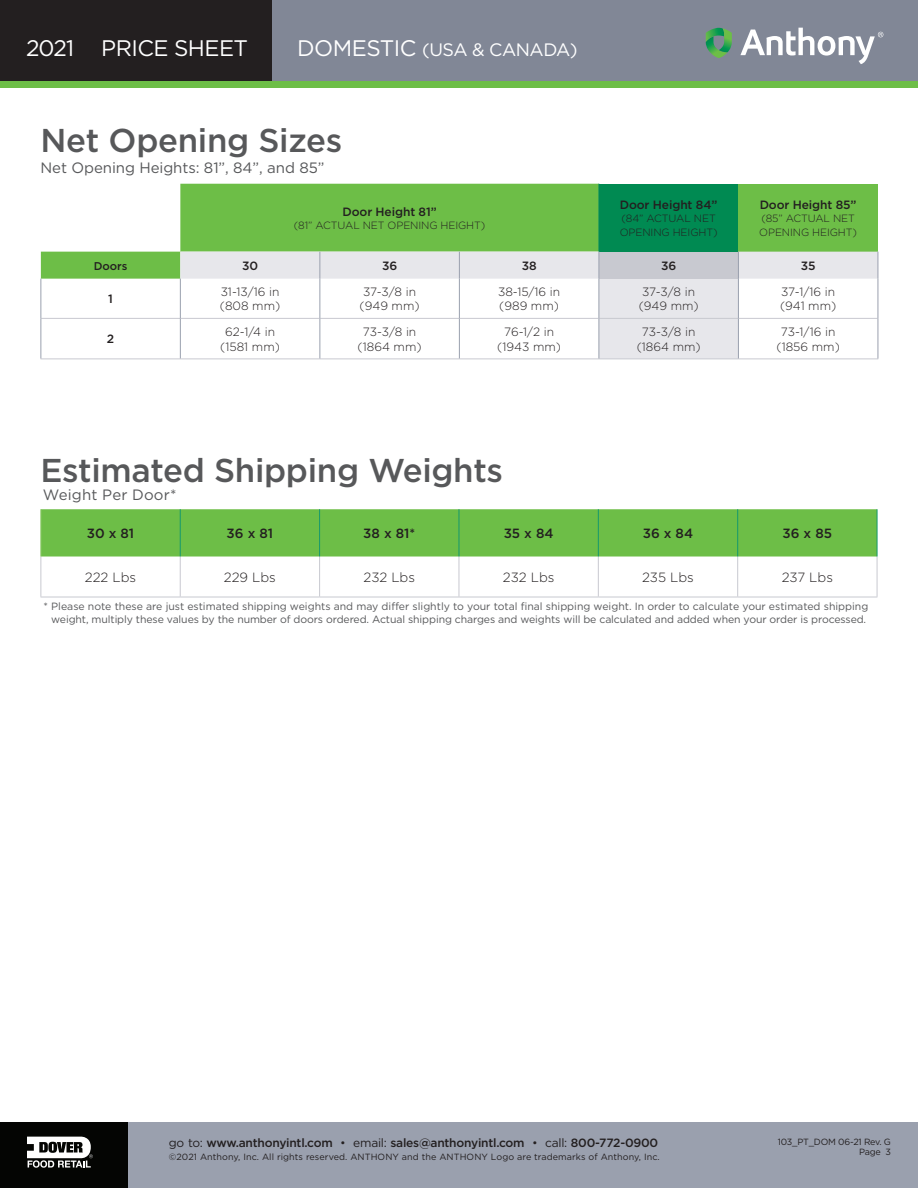
<style>
.page{position:relative;width:918px;height:1188px;background:#fff}
.page>*{position:absolute;margin:0;border:0;box-sizing:border-box;transform-origin:0 0}
.Section_Name{font:500 33px "Gotham";letter-spacing:-.01em;color:#57585a}
.t1{font:22.5px "Gotham";letter-spacing:-.025em;color:#fff}
.t2{font:18px "Gotham";letter-spacing:-.025em;color:#fff}
.Section_Name-2{font:15px "Gotham";letter-spacing:-.005em;color:#57585a}
.Table__F_B_Header{font:15px "Gotham";letter-spacing:.01em;color:#57585a}
.t3{font:300 13.35px "Gotham";color:#231f20}
.t4{font:500 13.35px "Gotham";color:#231f20}
.t5{font:300 12px/14.4px "Gotham";color:#231f20}
.t6{font:500 12px "Gotham";letter-spacing:-.02em;color:#231f20}
.t7{font:500 11.25px "Gotham";letter-spacing:-.01em;color:#231f20}
.t8{font:10.5px/13.5px "Gotham";letter-spacing:-.01em;color:#57585a;text-align:center}
.t9{font:300 10.5px/13.5px "Gotham";letter-spacing:-.01em;color:#231f20}
.t10{font:9px "Gotham";letter-spacing:.01em;color:#231f20}
.t11{font:9px "Gotham";letter-spacing:-.025em;color:#231f20}
.s1{font-size:22.5px}
.s2{font-weight:400}
.s3{font-weight:300}
</style>
<div class="page">
<div style="left:128px;top:1122px;width:790px;height:66px;background:#9aa0ae"></div>
<div style="left:272px;top:0;width:646px;height:81px;background:#818796"></div>
<div style="left:0;top:81px;width:918px;height:7px;background:#6dbe47"></div>
<svg style="left:706px;top:28px;width:26px;height:30px"></svg>
<svg style="left:740px;top:28px;width:143px;height:36px"></svg>
<div style="left:0;top:1122px;width:128px;height:66px;background:#040503"></div>
<svg style="left:27px;top:1137px;width:66px;height:31px"></svg>
<div style="left:0;top:0;width:272px;height:81px;background:#231f20"></div>
<div style="left:41px;top:509px;width:836px;height:48px;background:#6dbe47"></div>
<hr style="left:180px;top:557px;width:1px;height:40px;background:#c8c9d0">
<hr style="left:319px;top:557px;width:1px;height:40px;background:#c8c9d0">
<hr style="left:459px;top:557px;width:1px;height:40px;background:#c8c9d0">
<hr style="left:598px;top:557px;width:1px;height:40px;background:#c8c9d0">
<hr style="left:737px;top:557px;width:1px;height:40px;background:#c8c9d0">
<hr style="left:877px;top:557px;width:1px;height:40px;background:#c8c9d0">
<hr style="left:180px;top:509px;width:1px;height:48px;background:#15996d">
<hr style="left:319px;top:509px;width:1px;height:48px;background:#15996d">
<hr style="left:459px;top:509px;width:1px;height:48px;background:#15996d">
<hr style="left:598px;top:509px;width:1px;height:48px;background:#15996d">
<hr style="left:737px;top:509px;width:1px;height:48px;background:#15996d">
<hr style="left:877px;top:509px;width:1px;height:48px;background:#15996d">
<hr style="left:40px;top:557px;width:1px;height:40px;background:#c8c9d0">
<hr style="left:40px;top:597px;width:140px;height:1px;background:#c8c9d0">
<hr style="left:180px;top:597px;width:140px;height:1px;background:#c8c9d0">
<hr style="left:320px;top:597px;width:139px;height:1px;background:#c8c9d0">
<hr style="left:459px;top:597px;width:139px;height:1px;background:#c8c9d0">
<hr style="left:598px;top:597px;width:140px;height:1px;background:#c8c9d0">
<hr style="left:738px;top:597px;width:139px;height:1px;background:#c8c9d0">
<hr style="left:40px;top:509px;width:1px;height:48px;background:#8bc968">
<svg style="left:41px;top:184px;width:558px;height:95px;fill:#6dbe47"></svg>
<div style="left:599px;top:184px;width:139px;height:68px;background:#008a52"></div>
<div style="left:738px;top:184px;width:140px;height:68px;background:#6dbe47"></div>
<svg style="left:180px;top:252px;width:698px;height:107px"></svg>
<div style="left:599px;top:252px;width:139px;height:27px;background:#c8c9d0"></div>
<hr style="left:320px;top:318px;width:139px;height:1px;background:#c8c9d0">
<hr style="left:460px;top:318px;width:139px;height:1px;background:#c8c9d0">
<hr style="left:739px;top:318px;width:139px;height:1px;background:#c8c9d0">
<hr style="left:320px;top:359px;width:139px;height:1px;background:#c8c9d0">
<hr style="left:459px;top:359px;width:140px;height:1px;background:#c8c9d0">
<hr style="left:738px;top:359px;width:140px;height:1px;background:#c8c9d0">
<hr style="left:41px;top:318px;width:139px;height:1px;background:#c8c9d0">
<hr style="left:181px;top:318px;width:139px;height:1px;background:#c8c9d0">
<hr style="left:599px;top:318px;width:139px;height:1px;background:#c8c9d0">
<hr style="left:40px;top:359px;width:140px;height:1px;background:#c8c9d0">
<hr style="left:180px;top:359px;width:140px;height:1px;background:#c8c9d0">
<hr style="left:599px;top:359px;width:139px;height:1px;background:#c8c9d0">
<hr style="left:40px;top:279px;width:1px;height:39px;background:#9aa0ae">
<hr style="left:180px;top:279px;width:1px;height:39px;background:#9aa0ae">
<hr style="left:320px;top:279px;width:1px;height:39px;background:#9aa0ae">
<hr style="left:459px;top:279px;width:1px;height:39px;background:#9aa0ae">
<hr style="left:599px;top:279px;width:1px;height:39px;background:#9aa0ae">
<hr style="left:738px;top:279px;width:1px;height:39px;background:#9aa0ae">
<hr style="left:878px;top:279px;width:1px;height:39px;background:#9aa0ae">
<hr style="left:40px;top:318px;width:1px;height:41px;background:#9aa0ae">
<hr style="left:180px;top:318px;width:1px;height:41px;background:#9aa0ae">
<hr style="left:320px;top:318px;width:1px;height:41px;background:#9aa0ae">
<hr style="left:459px;top:318px;width:1px;height:41px;background:#9aa0ae">
<hr style="left:599px;top:318px;width:1px;height:41px;background:#9aa0ae">
<hr style="left:738px;top:318px;width:1px;height:41px;background:#9aa0ae">
<hr style="left:878px;top:318px;width:1px;height:41px;background:#9aa0ae">
<svg style="left:320px;top:252px;width:1px;height:27px"></svg>
<svg style="left:459px;top:252px;width:1px;height:27px"></svg>
<svg style="left:599px;top:252px;width:1px;height:27px"></svg>
<svg style="left:738px;top:252px;width:1px;height:27px"></svg>
<svg style="left:878px;top:252px;width:1px;height:27px"></svg>
<h2 class="t1" style="left:26px;top:34px;width:224px">2021 PRICE SHEET</h2>
<h3 class="t2" style="left:297px;top:38px;width:282px"><span class="s1">DOMESTIC</span> (USA &amp; CANADA)</h3>
<p class="Section_Name" style="left:40px;top:118px;width:303px">Net Opening Sizes</p>
<p class="Section_Name-2" style="left:40px;top:158px;width:285px">Net Opening Heights: 81”, 84”, and 85”</p>
<p class="t6" style="left:343px;top:204px;width:96px">Door Height 81”</p>
<p class="t9" style="left:294px;top:218px;width:193px">(81” ACTUAL NET OPENING HEIGHT)</p>
<p class="t6" style="left:620px;top:197px;width:99px">Door Height 84”</p>
<p class="t9" style="left:620px;top:212px;width:99px">(84” ACTUAL NET<br>OPENING HEIGHT)</p>
<p class="t6" style="left:760px;top:197px;width:98px">Door Height 85”</p>
<p class="t9" style="left:759px;top:212px;width:99px">(85” ACTUAL NET<br>OPENING HEIGHT)</p>
<p class="t7" style="left:94px;top:258px;width:35px">Doors</p>
<p class="t6" style="left:242px;top:258px;width:17px">30</p>
<p class="t6" style="left:382px;top:258px;width:17px">36</p>
<p class="t6" style="left:522px;top:258px;width:16px">38</p>
<p class="t6" style="left:661px;top:258px;width:17px">36</p>
<p class="t6" style="left:801px;top:258px;width:16px">35</p>
<p class="t6" style="left:108px;top:291px;width:6px">1</p>
<p class="t5" style="left:220px;top:284px;width:62px">31-13/16 in (808 mm)</p>
<p class="t5" style="left:360px;top:284px;width:61px">37-3/8 in (949 mm)</p>
<p class="t5" style="left:498px;top:284px;width:64px">38-15/16 in (989 mm)</p>
<p class="t5" style="left:639px;top:284px;width:61px">37-3/8 in (949 mm)</p>
<p class="t5" style="left:780px;top:284px;width:58px">37-1/16 in (941 mm)</p>
<p class="t6" style="left:107px;top:331px;width:9px">2</p>
<p class="t5" style="left:220px;top:324px;width:61px;text-align:center">62-1/4 in (1581 mm)</p>
<p class="t5" style="left:358px;top:324px;width:65px;text-align:center">73-3/8 in (1864 mm)</p>
<p class="t5" style="left:497px;top:324px;width:65px;text-align:center">76-1/2 in (1943 mm)</p>
<p class="t5" style="left:637px;top:324px;width:65px;text-align:center">73-3/8 in (1864 mm)</p>
<p class="t5" style="left:777px;top:324px;width:65px;text-align:center">73-1/16 in (1856 mm)</p>
<p class="Section_Name" style="left:40px;top:449px;width:464px">Estimated Shipping Weights</p>
<p class="Table__F_B_Header" style="left:43px;top:485px;width:135px">Weight Per Door*</p>
<p class="t4" style="left:87px;top:525px;width:49px">30 x 81</p>
<p class="t4" style="left:227px;top:525px;width:48px">36 x 81</p>
<p class="t4" style="left:363px;top:525px;width:53px">38 x 81*</p>
<p class="t4" style="left:504px;top:525px;width:51px">35 x 84</p>
<p class="t4" style="left:643px;top:525px;width:52px">36 x 84</p>
<p class="t4" style="left:783px;top:525px;width:51px">36 x 85</p>
<p class="t3" style="left:85px;top:569px;width:53px">222 Lbs</p>
<p class="t3" style="left:224px;top:569px;width:54px">229 Lbs</p>
<p class="t3" style="left:363px;top:569px;width:53px">232 Lbs</p>
<p class="t3" style="left:503px;top:569px;width:53px">232 Lbs</p>
<p class="t3" style="left:642px;top:569px;width:53px">235 Lbs</p>
<p class="t3" style="left:782px;top:569px;width:53px">237 Lbs</p>
<p class="t8" style="left:44px;top:599px;width:826px">* Please note these are just estimated shipping weights and may differ slightly to your total final shipping weight. In order to calculate your estimated shipping weight, multiply these values by the number of doors ordered. Actual shipping charges and weights will be calculated and added when your order is processed.</p>
<p class="t6" style="left:169px;top:1135px;width:491px"><span class="s2">go to:</span> www.anthonyintl.com <span class="s3">•</span> <span class="s2">email:</span> sales@anthonyintl.com <span class="s3">•</span> <span class="s2">call:</span> 800-772-0900</p>
<p class="t10" style="left:169px;top:1151px;width:492px">©2021 Anthony, Inc. All rights reserved. ANTHONY and the ANTHONY Logo are trademarks of Anthony, Inc.</p>
<p class="t11" style="left:778px;top:1136px;width:115px">103_PT_DOM 06-21 Rev. G</p>
<p class="t10" style="left:859px;top:1146px;width:33px">Page 3</p>
</div>
